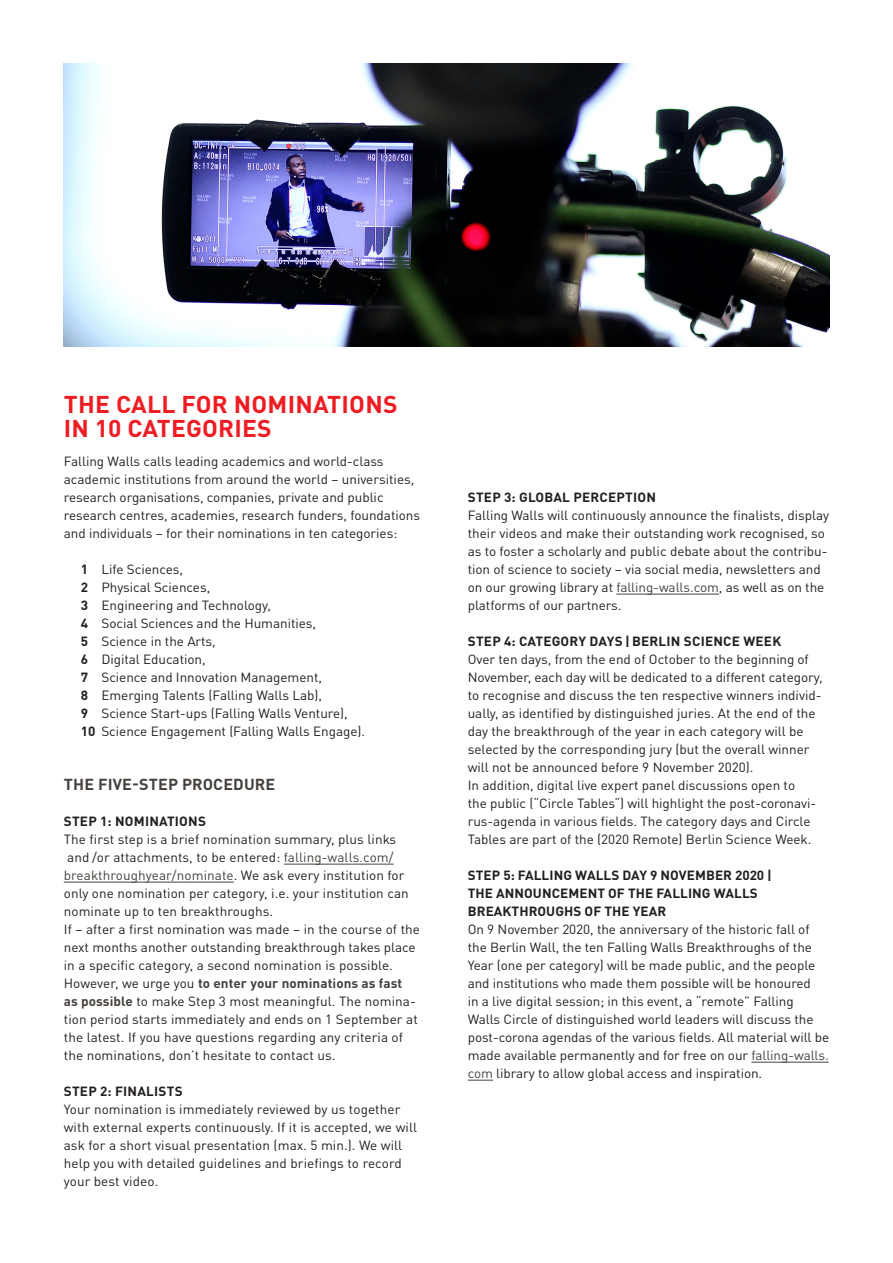
<style>
.page{position:relative;width:893px;height:1263px;background:#fff}
.page>*{position:absolute;margin:0;border:0;box-sizing:border-box;transform-origin:0 0}
.Text{font:700 24px "DINOT";letter-spacing:.01em;color:#ee1d23}
.Text-2{font:700 15.75px "DINOT";letter-spacing:.01em;color:#46413d}
.Text-3{font:13.2px/18px "DINOT";letter-spacing:-.005em;color:#231f20}
.s1{font-weight:700}
.s2{color:#46413d}
.s3{font-weight:700;color:#46413d}
</style>
<div class="page">
<hr style="left:284px;top:864px;width:110px;height:1px;background:#46413d">
<hr style="left:64px;top:882px;width:170px;height:1px;background:#46413d">
<hr style="left:616px;top:594px;width:103px;height:1px;background:#46413d">
<hr style="left:751px;top:1062px;width:78px;height:1px;background:#46413d">
<svg style="left:468px;top:1080px;width:25px;height:1px"></svg>
<img style="left:64px;top:64px;width:765px;height:283px">
<p class="Text" style="left:64px;top:388px;width:335px">THE CALL FOR NOMINATIONS</p>
<p class="Text" style="left:64px;top:413px;width:209px">IN 10 CATEGORIES</p>
<p class="Text-3" style="left:64px;top:452px;width:358px">Falling Walls calls leading academics and world-class academic institutions from around the world – universities, research organisations, companies, private and public research centres, academies, research funders, foundations and individuals – for their nominations in ten categories:</p>
<p class="Text-3" style="left:81px;top:560px;width:104px"><span class="s1">1</span> Life Sciences,</p>
<p class="Text-3" style="left:81px;top:578px;width:131px"><span class="s1">2</span> Physical Sciences,</p>
<p class="Text-3" style="left:81px;top:596px;width:192px"><span class="s1">3</span> Engineering and Technology,</p>
<p class="Text-3" style="left:81px;top:614px;width:237px"><span class="s1">4</span> Social Sciences and the Humanities,</p>
<p class="Text-3" style="left:81px;top:632px;width:137px"><span class="s1">5</span> Science in the Arts,</p>
<p class="Text-3" style="left:81px;top:650px;width:126px"><span class="s1">6</span> Digital Education,</p>
<p class="Text-3" style="left:81px;top:668px;width:243px"><span class="s1">7</span> Science and Innovation Management,</p>
<p class="Text-3" style="left:81px;top:686px;width:243px"><span class="s1">8</span> Emerging Talents (Falling Walls Lab),</p>
<p class="Text-3" style="left:81px;top:704px;width:269px"><span class="s1">9</span> Science Start-ups (Falling Walls Venture),</p>
<p class="Text-3" style="left:81px;top:722px;width:286px"><span class="s1">10</span> Science Engagement (Falling Walls Engage).</p>
<p class="Text-2" style="left:64px;top:774px;width:213px">THE FIVE-STEP PROCEDURE</p>
<p class="Text-3" style="left:64px;top:812px;width:334px"><span class="s1">STEP 1: NOMINATIONS<br></span>The first step is a brief nomination summary, plus links</p>
<p class="Text-3" style="left:64px;top:848px;width:358px">and /or attachments, to be entered: <span class="s2">falling-walls.com/ breakthroughyear/nominate</span>. We ask every institution for only one nomination per category, i.e. your institution can nominate up to ten breakthroughs.<br>If – after a first nomination was made – in the course of the next months another outstanding breakthrough takes place in a specific category, a second nomination is possible.<br>However, we urge you <span class="s3">to enter your nominations as fast<br>as possible</span> to make Step 3 most meaningful. The nomina&shy;tion period starts immediately and ends on 1 September at the latest. If you have questions regarding any criteria of the nominations, don’t hesitate to contact us.</p>
<p class="Text-3" style="left:64px;top:1082px;width:355px"><span class="s1">STEP 2: FINALISTS<br></span>Your nomination is immediately reviewed by us together with external experts continuously. If it is accepted, we will ask for a short visual presentation (max. 5 min.). We will help you with detailed guidelines and briefings to record your best video.</p>
<p class="Text-3" style="left:468px;top:488px;width:363px"><span class="s1">STEP 3: GLOBAL PERCEPTION<br></span>Falling Walls will continuously announce the finalists, display their videos and make their outstanding work recognised, so as to foster a scholarly and public debate about the contribu&shy;tion of science to society – via social media, newsletters and on our growing library at <span class="s2">falling-walls.com</span>, as well as on the platforms of our partners.</p>
<p class="Text-3" style="left:468px;top:632px;width:356px"><span class="s1">STEP 4: CATEGORY DAYS | BERLIN SCIENCE WEEK<br></span>Over ten days, from the end of October to the beginning of November, each day will be dedicated to a different category, to recognise and discuss the ten respective winners individ&shy;ually, as identified by distinguished juries. At the end of the day the breakthrough of the year in each category will be selected by the corresponding jury (but the overall winner will not be announced before 9 November 2020).<br>In addition, digital live expert panel discussions open to<br>the public (“Circle Tables“) will highlight the post-coronavi&shy;rus-agenda in various fields. The category days and Circle Tables are part of the (2020 Remote) Berlin Science Week.</p>
<p class="Text-3" style="left:468px;top:866px;width:363px"><span class="s1">STEP 5: FALLING WALLS DAY 9 NOVEMBER 2020 |<br>THE ANNOUNCEMENT OF THE FALLING WALLS BREAKTHROUGHS OF THE YEAR<br></span>On 9 November 2020, the anniversary of the historic fall of the Berlin Wall, the ten Falling Walls Breakthroughs of the Year (one per category) will be made public, and the people and institutions who made them possible will be honoured<br>in a live digital session; in this event, a “remote” Falling Walls Circle of distinguished world leaders will discuss the post-corona agendas of the various fields. All material will be made available permanently and for free on our <span class="s2">falling-walls. com</span> library to allow global access and inspiration.</p>
</div>
